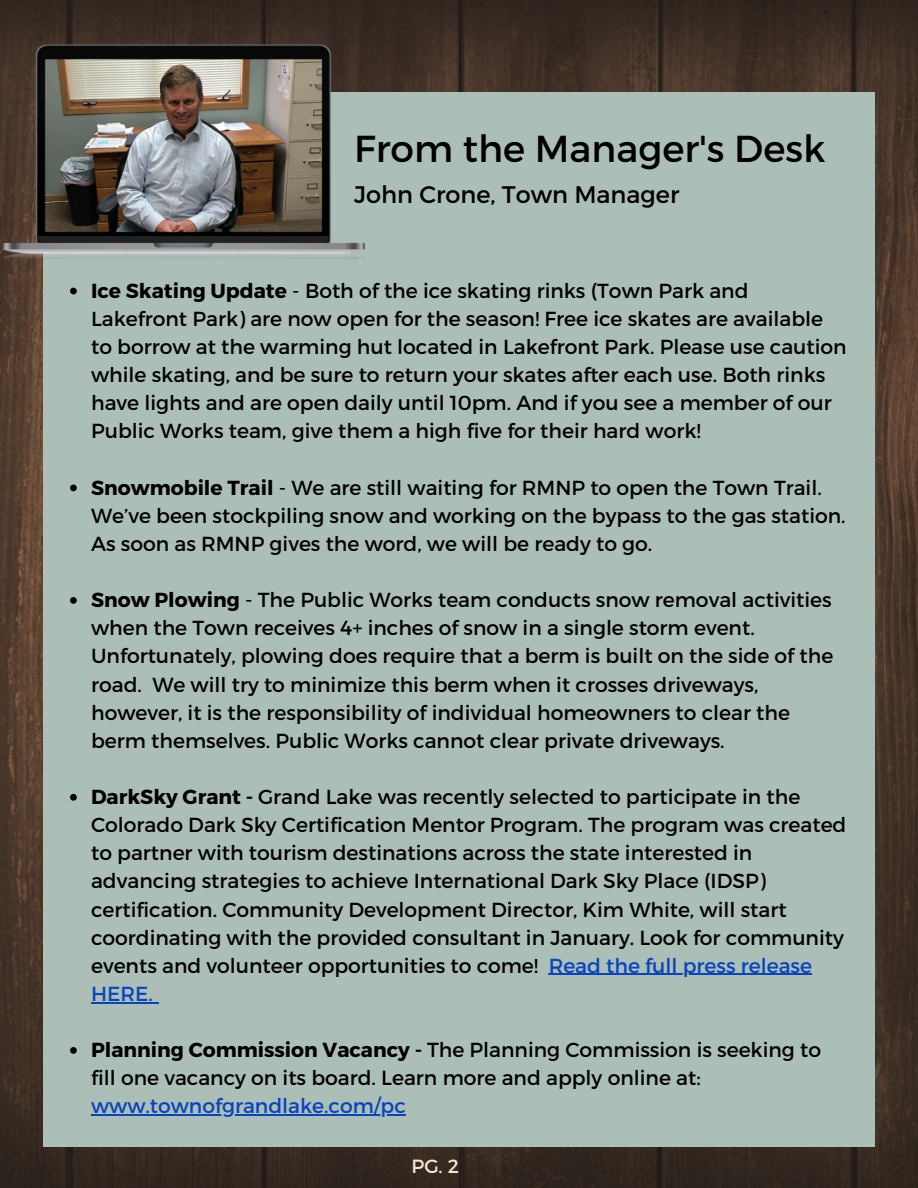
<style>
.page{position:relative;width:918px;height:1188px;background:#fff}
.page>*{position:absolute;margin:0;border:0;box-sizing:border-box;transform-origin:0 0}
.t1{font:37.5px "Montserrat";color:#000}
.t2{font:24px "Montserrat";color:#000}
.t3{font:20.25px/28.2px "Montserrat";color:#000}
.t4{font:19.05px "Montserrat";color:#fae7d1}
.s1{font-weight:700}
.s2{color:#0844bf}
</style>
<div class="page">
<img style="left:0;top:0;width:918px;height:1188px">
<div style="left:43px;top:92px;width:832px;height:1054px;background:#abbfb6"></div>
<img style="left:0;top:0;width:367px;height:312px">
<svg style="left:70px;top:288px;width:7px;height:6px"></svg>
<svg style="left:70px;top:485px;width:7px;height:6px"></svg>
<svg style="left:70px;top:597px;width:7px;height:7px"></svg>
<svg style="left:70px;top:794px;width:7px;height:7px"></svg>
<hr style="left:549px;top:974px;width:263px;height:1px;background:#0844bf">
<hr style="left:91px;top:1002px;width:62px;height:1px;background:#0844bf">
<svg style="left:70px;top:1047px;width:7px;height:7px"></svg>
<hr style="left:91px;top:1115px;width:315px;height:1px;background:#0844bf">
<p class="t1" style="left:354px;top:124px;width:473px">From the Manager's Desk</p>
<p class="t2" style="left:354px;top:179px;width:327px">John Crone, Town Manager</p>
<p class="t3" style="left:91px;top:275px;width:757px"><span class="s1">Ice Skating Update</span> - Both of the ice skating rinks (Town Park and Lakefront Park) are now open for the season! Free ice skates are available to borrow at the warming hut located in Lakefront Park. Please use caution while skating, and be sure to return your skates after each use. Both rinks have lights and are open daily until 10pm. And if you see a member of our Public Works team, give them a high five for their hard work!</p>
<p class="t3" style="left:91px;top:472px;width:756px"><span class="s1">Snowmobile Trail</span> - We are still waiting for RMNP to open the Town Trail.<br>We’ve been stockpiling snow and working on the bypass to the gas station.<br>As soon as RMNP gives the word, we will be ready to go.</p>
<p class="t3" style="left:91px;top:585px;width:744px"><span class="s1">Snow Plowing</span> - The Public Works team conducts snow removal activities when the Town receives 4+ inches of snow in a single storm event.<br>Unfortunately, plowing does require that a berm is built on the side of the road. We will try to minimize this berm when it crosses driveways, however, it is the responsibility of individual homeowners to clear the berm themselves. Public Works cannot clear private driveways.</p>
<p class="t3" style="left:91px;top:782px;width:757px"><span class="s1">DarkSky Grant -</span> Grand Lake was recently selected to participate in the Colorado Dark Sky Certification Mentor Program. The program was created to partner with tourism destinations across the state interested in advancing strategies to achieve International Dark Sky Place (IDSP) certification. Community Development Director, Kim White, will start coordinating with the provided consultant in January. Look for community events and volunteer opportunities to come! <span class="s2">Read the full press release HERE.</span></p>
<p class="t3" style="left:91px;top:1035px;width:732px"><span class="s1">Planning Commission Vacancy -</span> The Planning Commission is seeking to fill one vacancy on its board. Learn more and apply online at: <span class="s2">www.townofgrandlake.com/pc</span></p>
<p class="t4" style="left:411px;top:1154px;width:49px">PG. 2</p>
</div>
